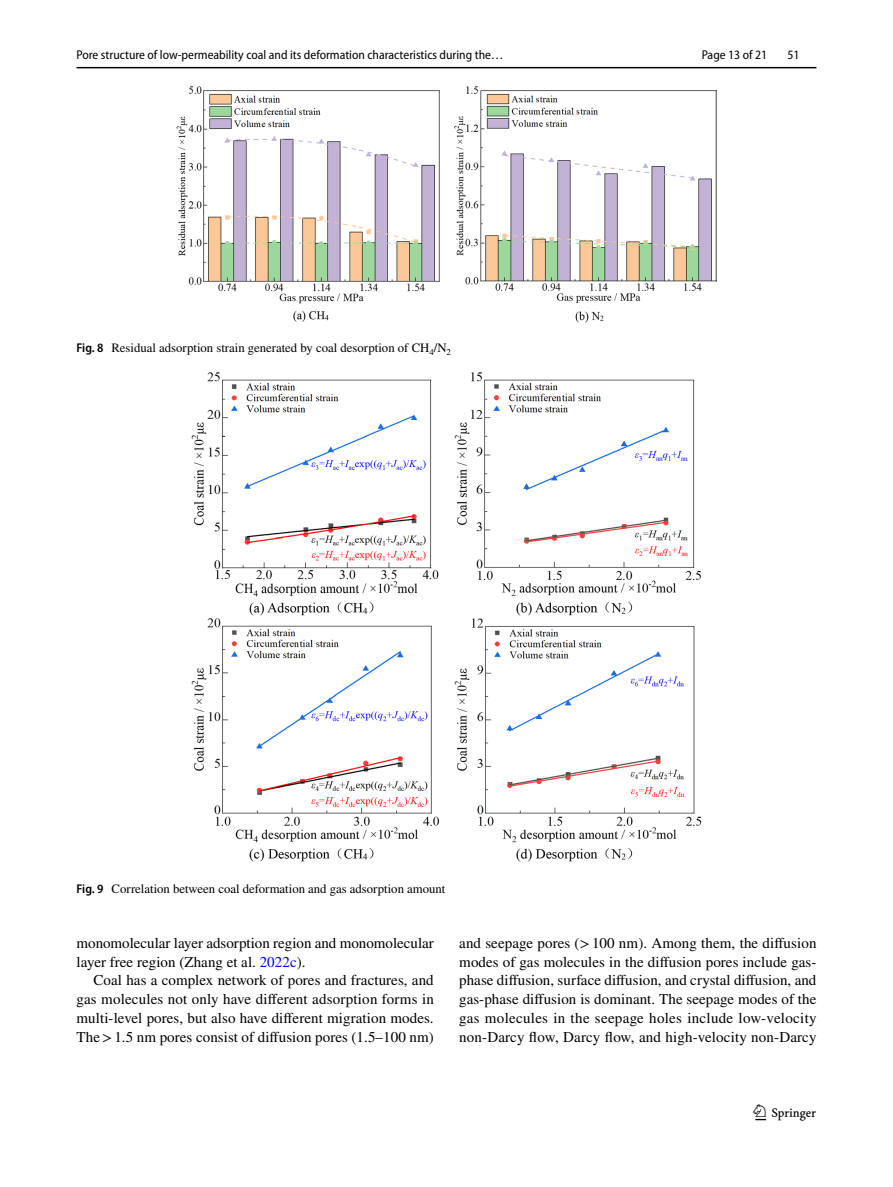
<style>
.page{position:relative;width:893px;height:1187px;background:#fff}
.page>*{position:absolute;margin:0;border:0;box-sizing:border-box;transform-origin:0 0}
.t1{font:22.5px "Springnew Regular 3";color:#000}
.t2{font:15px/18.8px "STIX";letter-spacing:.005em;color:#000;text-align:justify}
.t3{font:12.75px "STIX";color:#000}
.t4{font:12.75px "Myriad Pro Semi Cn 3";color:#000}
.t5{font:semi-condensed 12.75px "Myriad Pro";color:#000}
.s1{font-family:"Myriad Pro";font-weight:600;font-stretch:semi-condensed}
.s2{color:#00f}
</style>
<div class="page">
<hr style="left:77px;top:67px;width:739px;height:1px;background:#000">
<img style="left:176px;top:87px;width:540px;height:235px">
<img style="left:191px;top:372px;width:511px;height:489px">
<p class="t4" style="left:77px;top:48px;width:429px">Pore structure of low‑permeability coal and its deformation characteristics during the…</p>
<p class="t3" style="left:77px;top:338px;width:376px"><span class="s1">Fig. 8</span> Residual adsorption strain generated by coal desorption of CH<sub>4</sub>/N<sub>2</sub></p>
<p class="t5" style="left:702px;top:48px;width:67px">Page 13 of 21</p>
<p class="t5" style="left:787px;top:48px;width:14px">51</p>
<p class="t3" style="left:77px;top:879px;width:370px"><span class="s1">Fig. 9</span> Correlation between coal deformation and gas adsorption amount</p>
<p class="t2" style="left:77px;top:934px;width:359px">monomolecular layer adsorption region and monomolecular layer free region (Zhang et al. <span class="s2">2022c</span>).</p>
<p class="t2" style="left:77px;top:971px;width:359px;text-indent:17px">Coal has a complex network of pores and fractures, and gas molecules not only have different adsorption forms in multi-level pores, but also have different migration modes.<br>The&gt;1.5 nm pores consist of diffusion pores (1.5–100 nm)</p>
<p class="t2" style="left:459px;top:934px;width:359px">and seepage pores (&gt;100 nm). Among them, the diffusion modes of gas molecules in the diffusion pores include gas&shy;phase diffusion, surface diffusion, and crystal diffusion, and gas-phase diffusion is dominant. The seepage modes of the gas molecules in the seepage holes include low-velocity non-Darcy flow, Darcy flow, and high-velocity non-Darcy</p>
<h1 class="t1" style="left:755px;top:1104px;width:62px">1 3</h1>
</div>
